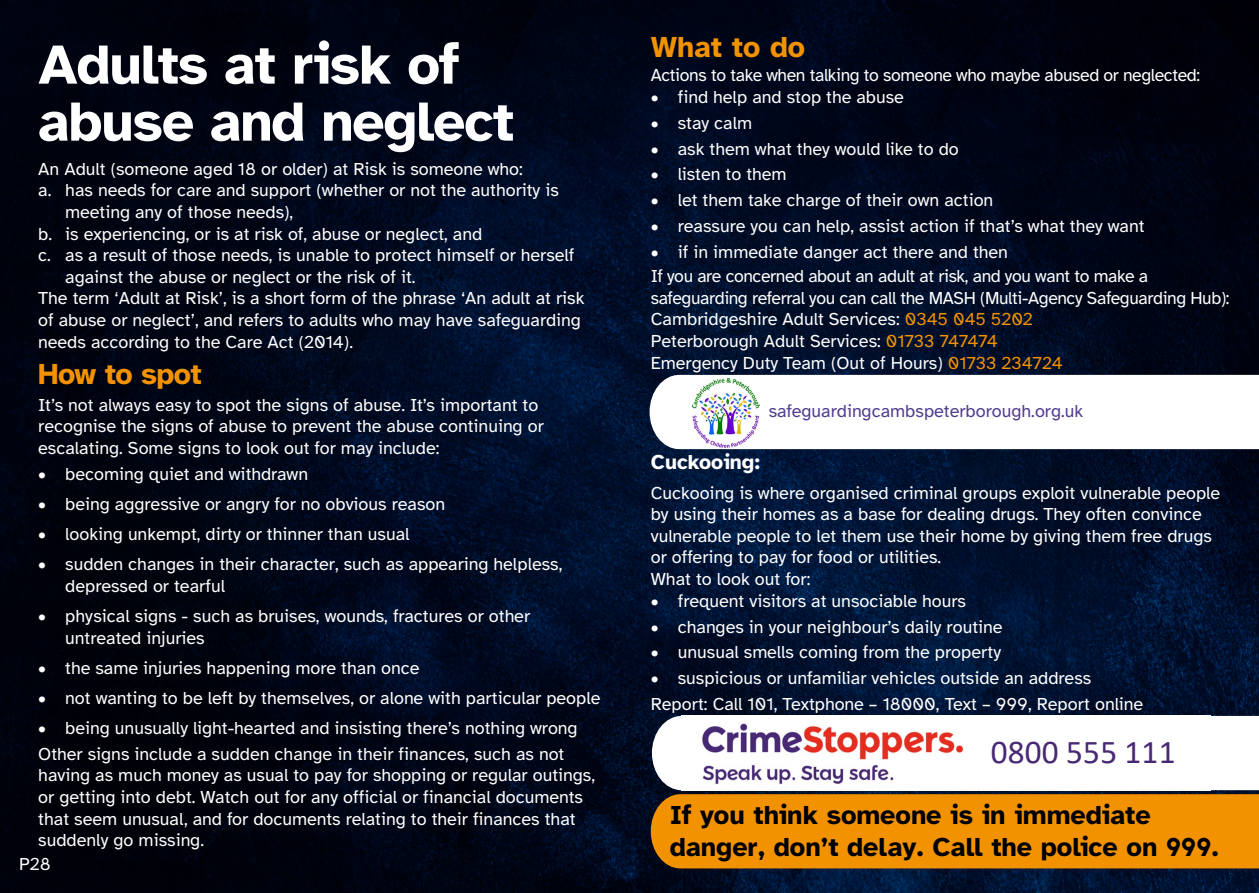
<style>
.page{position:relative;width:1259px;height:893px;background:#fff}
.page>*{position:absolute;margin:0;border:0;box-sizing:border-box;transform-origin:0 0}
.Header_1_condensded{font:700 57px/57px "Atkinson Hyperlegible";letter-spacing:-.02em;color:#fff}
.t1{font:33.3px "Calibri";letter-spacing:.005em;color:#482975}
.Header_3_condensed{font:700 30px "Atkinson Hyperlegible";letter-spacing:-.02em;color:#f39200}
.Header_3{font:700 30px "Atkinson Hyperlegible";color:#f39200}
.Header_3_1{font:700 27px/32.4px "Atkinson Hyperlegible";color:#000}
.Inset_white_bold{font:700 21px "Atkinson Hyperlegible";color:#fff}
.Body_2{font:18px/21.6px "Atkinson Hyperlegible";color:#fff}
.Body_1{font:18px/21.6px "Atkinson Hyperlegible";color:#fff}
.Body_2-2{font:18px/21.6px "Atkinson Hyperlegible";letter-spacing:-.02em;color:#fff}
.t2{font:18px "Atkinson Hyperlegible";color:#523c90}
.s1{color:#f39200}
</style>
<div class="page">
<img style="left:0;top:0;width:1259px;height:893px">
<svg style="left:649px;top:375px;width:610px;height:74px"></svg>
<div style="left:651px;top:794px;width:608px;height:74px;background:#f39200"></div>
<img style="left:692px;top:378px;width:68px;height:69px">
<svg style="left:652px;top:716px;width:607px;height:74px"></svg>
<img style="left:697px;top:720px;width:269px;height:67px">
<p class="Header_1_condensded" style="left:38px;top:36px;width:477px">Adults at risk of abuse and neglect</p>
<p class="Body_1" style="left:38px;top:158px;width:486px">An Adult (someone aged 18 or older) at Risk is someone who:</p>
<p class="Body_2" style="left:65px;top:180px;width:495px;text-indent:-27px">a. has needs for care and support (whether or not the authority is meeting any of those needs),</p>
<p class="Body_2" style="left:38px;top:223px;width:445px">b. is experiencing, or is at risk of, abuse or neglect, and</p>
<p class="Body_2" style="left:65px;top:245px;width:511px;text-indent:-27px">c. as a result of those needs, is unable to protect himself or herself against the abuse or neglect or the risk of it.</p>
<p class="Body_1" style="left:38px;top:288px;width:548px">The term ‘Adult at Risk’, is a short form of the phrase ‘An adult at risk of abuse or neglect’, and refers to adults who may have safeguarding needs according to the Care Act (2014).</p>
<p class="Header_3_condensed" style="left:38px;top:356px;width:165px">How to spot</p>
<p class="Body_2" style="left:38px;top:394px;width:507px">It’s not always easy to spot the signs of abuse. It’s important to recognise the signs of abuse to prevent the abuse continuing or escalating. Some signs to look out for may include:</p>
<p class="Body_2" style="left:38px;top:463px;width:271px">• becoming quiet and withdrawn</p>
<p class="Body_2" style="left:38px;top:493px;width:408px">• being aggressive or angry for no obvious reason</p>
<p class="Body_2" style="left:38px;top:524px;width:373px">• looking unkempt, dirty or thinner than usual</p>
<p class="Body_2" style="left:65px;top:554px;width:499px;text-indent:-27px">• sudden changes in their character, such as appearing helpless, depressed or tearful</p>
<p class="Body_2" style="left:65px;top:605px;width:466px;text-indent:-27px">• physical signs - such as bruises, wounds, fractures or other untreated injuries</p>
<p class="Body_2" style="left:38px;top:657px;width:383px">• the same injuries happening more than once</p>
<p class="Body_2" style="left:38px;top:687px;width:563px">• not wanting to be left by themselves, or alone with particular people</p>
<p class="Body_2" style="left:38px;top:717px;width:541px">• being unusually light-hearted and insisting there’s nothing wrong</p>
<p class="Body_2" style="left:38px;top:743px;width:558px">Other signs include a sudden change in their finances, such as not having as much money as usual to pay for shopping or regular outings, or getting into debt. Watch out for any official or financial documents that seem unusual, and for documents relating to their finances that suddenly go missing.</p>
<p class="Body_2" style="left:19px;top:854px;width:33px">P28</p>
<p class="Header_3" style="left:651px;top:30px;width:156px">What to do</p>
<p class="Body_2-2" style="left:651px;top:65px;width:551px">Actions to take when talking to someone who maybe abused or neglected:</p>
<p class="Body_2" style="left:651px;top:86px;width:255px">• find help and stop the abuse</p>
<p class="Body_2" style="left:651px;top:112px;width:103px">• stay calm</p>
<p class="Body_2" style="left:651px;top:138px;width:310px">• ask them what they would like to do</p>
<p class="Body_2" style="left:651px;top:164px;width:137px">• listen to them</p>
<p class="Body_2" style="left:651px;top:190px;width:344px">• let them take charge of their own action</p>
<p class="Body_2" style="left:651px;top:216px;width:495px">• reassure you can help, assist action if that’s what they want</p>
<p class="Body_2" style="left:651px;top:241px;width:359px">• if in immediate danger act there and then</p>
<p class="Body_2-2" style="left:651px;top:266px;width:580px">If you are concerned about an adult at risk, and you want to make a safeguarding referral you can call the MASH (Multi-Agency Safeguarding Hub):</p>
<p class="Body_2" style="left:651px;top:309px;width:383px">Cambridgeshire Adult Services: <span class="s1">0345 045 5202</span></p>
<p class="Body_2" style="left:651px;top:330px;width:348px">Peterborough Adult Services: <span class="s1">01733 747474</span></p>
<p class="Body_2" style="left:651px;top:352px;width:413px">Emergency Duty Team (Out of Hours) <span class="s1">01733 234724</span></p>
<p class="t2" style="left:768px;top:401px;width:316px">safeguardingcambspeterborough.org.uk</p>
<p class="Inset_white_bold" style="left:651px;top:449px;width:111px">Cuckooing:</p>
<p class="Body_2" style="left:651px;top:482px;width:571px">Cuckooing is where organised criminal groups exploit vulnerable people by using their homes as a base for dealing drugs. They often convince vulnerable people to let them use their home by giving them free drugs or offering to pay for food or utilities.</p>
<p class="Body_2" style="left:651px;top:568px;width:161px">What to look out for:</p>
<p class="Body_2" style="left:651px;top:590px;width:317px">• frequent visitors at unsociable hours</p>
<p class="Body_2" style="left:651px;top:616px;width:353px">• changes in your neighbour’s daily routine</p>
<p class="Body_2" style="left:651px;top:642px;width:352px">• unusual smells coming from the property</p>
<p class="Body_2" style="left:651px;top:668px;width:442px">• suspicious or unfamiliar vehicles outside an address</p>
<p class="Body_2" style="left:651px;top:693px;width:494px">Report: Call 101, Textphone – 18000, Text – 999, Report online</p>
<p class="t1" style="left:990px;top:729px;width:186px">0800 555 111</p>
<p class="Header_3_1" style="left:670px;top:799px;width:551px">If you think someone is in immediate danger, don’t delay. Call the police on 999.</p>
</div>
